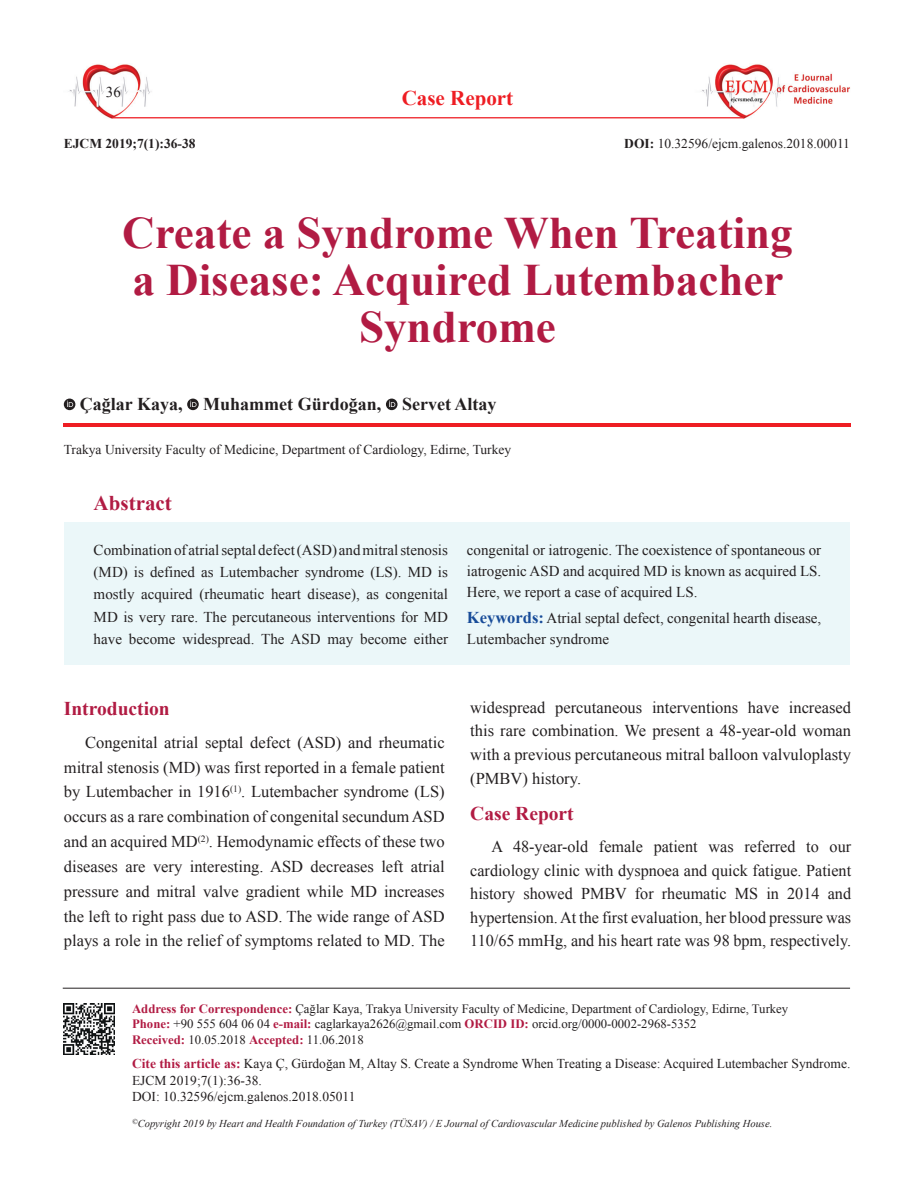
<style>
.page{position:relative;width:915px;height:1191px;background:#fff}
.page>*{position:absolute;margin:0;border:0;box-sizing:border-box;transform-origin:0 0}
.BASLIK{font:700 45px/46.5px "Times New Roman";color:#b11b43;text-align:center}
.t1{font:700 21px "Times New Roman";color:#ee1d23}
.OZET{font:700 21px "Times New Roman";color:#b11b43}
.ARA_BASLIK{font:700 19.5px "Times New Roman";color:#b11b43}
.YAZARLAR{font:700 18px "Times New Roman";color:#231f20}
.YAZI{font:16.5px/24.8px "Times New Roman";color:#231f20;text-align:justify}
.OZET-2{font:15px/22.4px "Times New Roman";color:#231f20;text-align:justify}
.YAZI-2{font:15px "Times New Roman";color:#231f20}
.YAZİSMA{font:13.5px/16.5px "Times New Roman";color:#231f20}
.KURUM{font:13.5px "Times New Roman";color:#231f20}
.t2{font:700 13.5px "Times New Roman";color:#231f20}
.YAZİSMA-2{font:12.75px "Times New Roman";color:#231f20}
.YAZİSMA-3{font:italic 10.5px "Times New Roman";color:#231f20}
.s1{font-weight:700}
.s2{font-weight:700;font-size:16.5px;color:#184c99}
.s3{font-weight:700;color:#b11b43}
</style>
<div class="page">
<img style="left:694px;top:64px;width:156px;height:55px">
<img style="left:68px;top:64px;width:152px;height:55px">
<hr style="left:112px;top:117px;width:631px;height:1px;background:#ee1d23">
<svg style="left:64px;top:398px;width:11px;height:12px"></svg>
<svg style="left:67px;top:401px;width:6px;height:6px"></svg>
<svg style="left:187px;top:398px;width:12px;height:12px"></svg>
<svg style="left:190px;top:401px;width:6px;height:6px"></svg>
<svg style="left:386px;top:398px;width:11px;height:12px"></svg>
<svg style="left:389px;top:401px;width:6px;height:6px"></svg>
<hr style="left:64px;top:424px;width:786px;height:3px;background:#ee1d23">
<div style="left:65px;top:522px;width:784px;height:143px;background:#ebf7f9"></div>
<img style="left:64px;top:1003px;width:51px;height:51px">
<hr style="left:63px;top:987px;width:786px;height:1px;background:#231f20">
<p class="YAZI-2" style="left:106px;top:82px;width:16px">36</p>
<p class="t1" style="left:401px;top:84px;width:113px">Case Report</p>
<p class="t2" style="left:64px;top:134px;width:133px">EJCM 2019;7(1):36-38</p>
<p class="YAZİSMA" style="left:624px;top:135px;width:227px"><span class="s1">DOI:</span> 10.32596/ejcm.galenos.2018.00011</p>
<p class="BASLIK" style="left:122px;top:209px;width:672px">Create a Syndrome When Treating a Disease: Acquired Lutembacher<br>Syndrome</p>
<p class="YAZARLAR" style="left:80px;top:392px;width:418px">Çağlar Kaya, Muhammet Gürdoğan, Servet Altay</p>
<p class="KURUM" style="left:64px;top:441px;width:449px">Trakya University Faculty of Medicine, Department of Cardiology, Edirne, Turkey</p>
<p class="OZET" style="left:94px;top:488px;width:80px">Abstract</p>
<p class="OZET-2" style="left:94px;top:538px;width:356px">Combination of atrial septal defect (ASD) and mitral stenosis (MD) is defined as Lutembacher syndrome (LS). MD is mostly acquired (rheumatic heart disease), as congenital MD is very rare. The percutaneous interventions for MD have become widespread. The ASD may become either</p>
<p class="OZET-2" style="left:467px;top:538px;width:356px;line-height:21.3px">congenital or iatrogenic. The coexistence of spontaneous or iatrogenic ASD and acquired MD is known as acquired LS.<br>Here, we report a case of acquired LS.</p>
<p class="OZET-2" style="left:467px;top:607px;width:356px;line-height:21.3px"><span class="s2">Keywords:</span> Atrial septal defect, congenital hearth disease,<br>Lutembacher syndrome</p>
<p class="ARA_BASLIK" style="left:64px;top:694px;width:107px">Introduction</p>
<p class="YAZI" style="left:64px;top:729px;width:382px;text-indent:21px">Congenital atrial septal defect (ASD) and rheumatic mitral stenosis (MD) was first reported in a female patient by Lutembacher in 1916<sup>(1)</sup>. Lutembacher syndrome (LS) occurs as a rare combination of congenital secundum ASD and an acquired MD<sup>(2)</sup>. Hemodynamic effects of these two diseases are very interesting. ASD decreases left atrial pressure and mitral valve gradient while MD increases the left to right pass due to ASD. The wide range of ASD plays a role in the relief of symptoms related to MD. The</p>
<p class="YAZI" style="left:470px;top:695px;width:382px;line-height:23.5px">widespread percutaneous interventions have increased this rare combination. We present a 48-year-old woman with a previous percutaneous mitral balloon valvuloplasty (PMBV) history.</p>
<p class="ARA_BASLIK" style="left:470px;top:800px;width:105px">Case Report</p>
<p class="YAZI" style="left:470px;top:834px;width:382px;line-height:23.5px;text-indent:21px">A 48-year-old female patient was referred to our cardiology clinic with dyspnoea and quick fatigue. Patient history showed PMBV for rheumatic MS in 2014 and hypertension. At the first evaluation, her blood pressure was 110/65 mmHg, and his heart rate was 98 bpm, respectively.</p>
<p class="YAZİSMA-2" style="left:132px;top:999px;width:657px"><span class="s3">Address for Correspondence:</span> Çağlar Kaya, Trakya University Faculty of Medicine, Department of Cardiology, Edirne, Turkey</p>
<p class="YAZİSMA-2" style="left:132px;top:1015px;width:566px"><span class="s3">Phone:</span> +90 555 604 06 04 <span class="s3">e-mail:</span> caglarkaya2626@gmail.com <span class="s3">ORCID ID:</span> orcid.org/0000-0002-2968-5352</p>
<p class="YAZİSMA-2" style="left:132px;top:1031px;width:233px"><span class="s3">Received:</span> 10.05.2018 <span class="s3">Accepted:</span> 11.06.2018</p>
<p class="YAZİSMA" style="left:132px;top:1055px;width:719px"><span class="s3">Cite this article as:</span> Kaya Ç, Gürdoğan M, Altay S. Create a Syndrome When Treating a Disease: Acquired Lutembacher Syndrome.<br>EJCM 2019;7(1):36-38.<br>DOI: 10.32596/ejcm.galenos.2018.05011</p>
<p class="YAZİSMA-3" style="left:132px;top:1116px;width:641px"><sup>©</sup>Copyright 2019 by Heart and Health Foundation of Turkey (TÜSAV) / E Journal of Cardiovascular Medicine published by Galenos Publishing House.</p>
</div>
